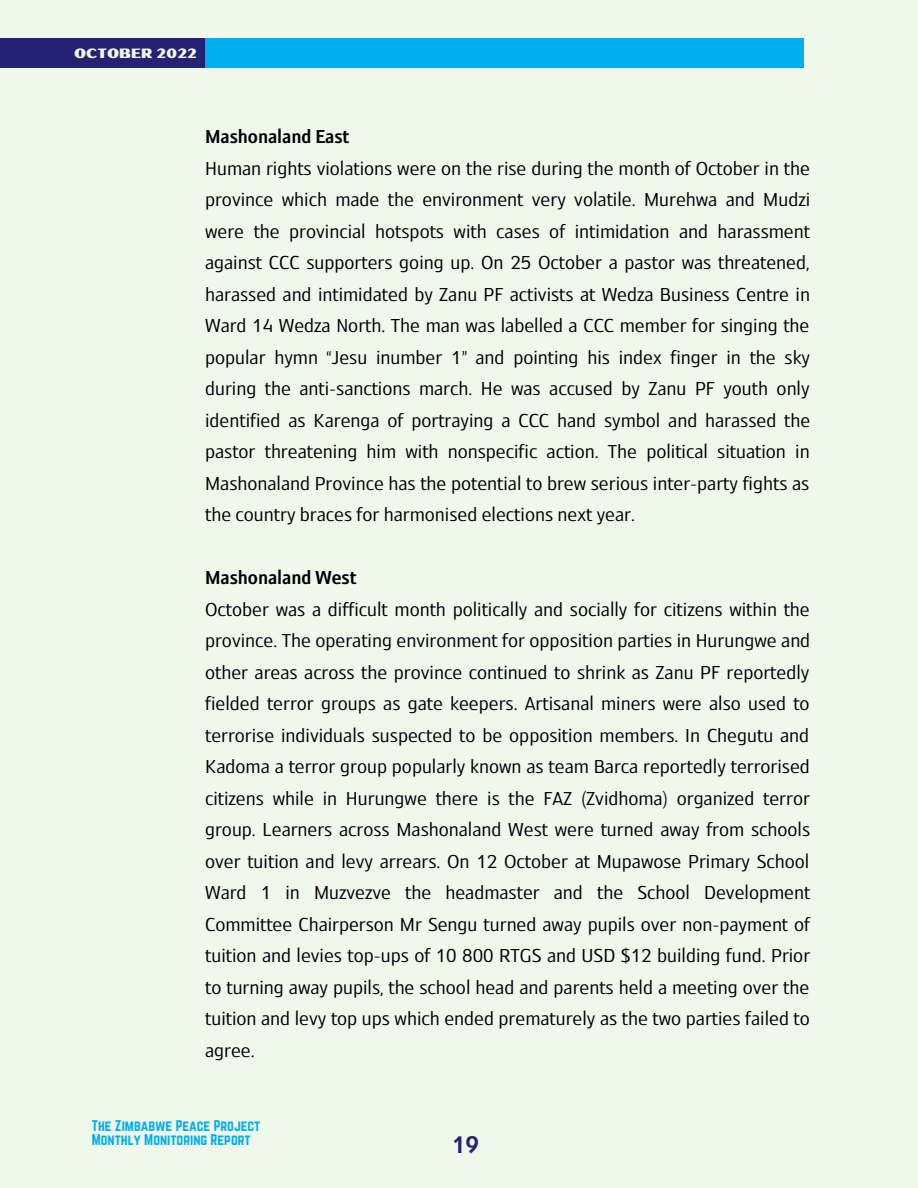
<style>
.page{position:relative;width:918px;height:1188px;background:#eef8eb}
.page>*{position:absolute;margin:0;border:0;box-sizing:border-box;transform-origin:0 0}
.t1{font:27px "OS Aran 600";color:#252274}
.t2{font:21px/31.5px "OS Aran 400";color:#000;text-align:justify}
.t3{font:21px "OS Aran 600";color:#000}
.t4{font:13.5px/13.5px "Norwester";color:#00aeef}
.t5{font:13.5px "Oilvare Base";color:#eef8eb}
</style>
<div class="page">
<div style="left:198px;top:38px;width:606px;height:30px;background:#00aeef"></div>
<div style="left:0;top:38px;width:205px;height:30px;background:#252274"></div>
<p class="t5" style="left:74px;top:45px;width:124px">OCTOBER 2022</p>
<p class="t3" style="left:205px;top:127px;width:146px">Mashonaland East</p>
<p class="t2" style="left:205px;top:154px;width:607px">Human rights violations were on the rise during the month of October in the province which made the environment very volatile. Murehwa and Mudzi were the provincial hotspots with cases of intimidation and harassment against CCC supporters going up. On 25 October a pastor was threatened, harassed and intimidated by Zanu PF activists at Wedza Business Centre in Ward 14 Wedza North. The man was labelled a CCC member for singing the popular hymn “Jesu inumber 1” and pointing his index finger in the sky during the anti-sanctions march. He was accused by Zanu PF youth only identified as Karenga of portraying a CCC hand symbol and harassed the pastor threatening him with nonspecific action. The political situation in Mashonaland Province has the potential to brew serious inter-party fights as the country braces for harmonised elections next year.</p>
<p class="t3" style="left:205px;top:568px;width:153px">Mashonaland West</p>
<p class="t2" style="left:205px;top:595px;width:607px">October was a difficult month politically and socially for citizens within the province. The operating environment for opposition parties in Hurungwe and other areas across the province continued to shrink as Zanu PF reportedly fielded terror groups as gate keepers. Artisanal miners were also used to terrorise individuals suspected to be opposition members. In Chegutu and Kadoma a terror group popularly known as team Barca reportedly terrorised citizens while in Hurungwe there is the FAZ (Zvidhoma) organized terror group. Learners across Mashonaland West were turned away from schools over tuition and levy arrears. On 12 October at Mupawose Primary School Ward 1 in Muzvezve the headmaster and the School Development Committee Chairperson Mr Sengu turned away pupils over non-payment of tuition and levies top-ups of 10 800 RTGS and USD $12 building fund. Prior to turning away pupils, the school head and parents held a meeting over the tuition and levy top ups which ended prematurely as the two parties failed to agree.</p>
<p class="t4" style="left:92px;top:1119px;width:170px">The Zimbabwe Peace Project<br>Monthly Monitoring Report</p>
<p class="t1" style="left:452px;top:1133px;width:28px">19</p>
</div>
